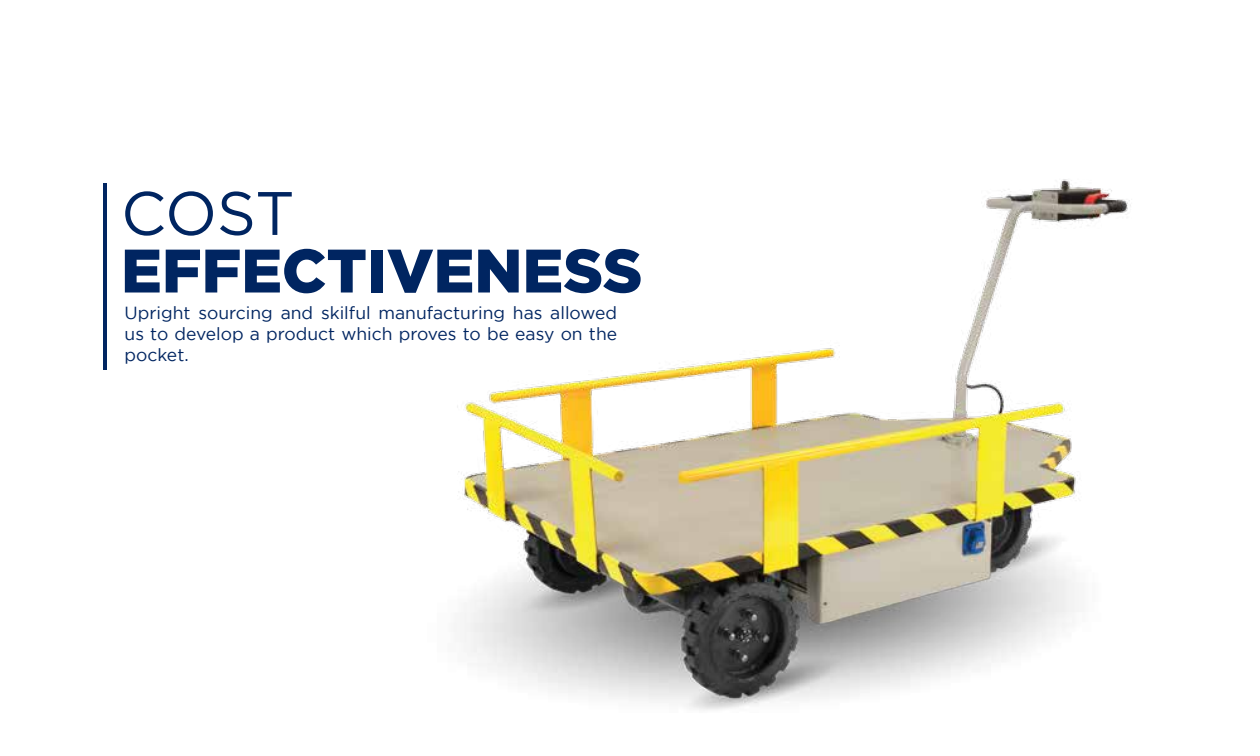
<style>
.page{position:relative;width:1260px;height:756px;background:#fff}
.page>*{position:absolute;margin:0;border:0;box-sizing:border-box;transform-origin:0 0}
.t1{font:900 61.25px "Gotham";color:#002561}
.t2{font:61.25px "Gotham";color:#002561}
.t3{font:17.5px/21px "Gotham";color:#002561;text-align:justify}
</style>
<div class="page">
<hr style="left:103px;top:183px;width:4px;height:187px;background:#002561">
<img style="left:457px;top:179px;width:674px;height:531px">
<h1 class="t2" style="left:121px;top:179px;width:175px">COST</h1>
<h1 class="t1" style="left:121px;top:235px;width:523px">EFFECTIVENESS</h1>
<p class="t3" style="left:125px;top:302px;width:494px">Upright sourcing and skilful manufacturing has allowed us to develop a product which proves to be easy on the pocket.</p>
</div>
